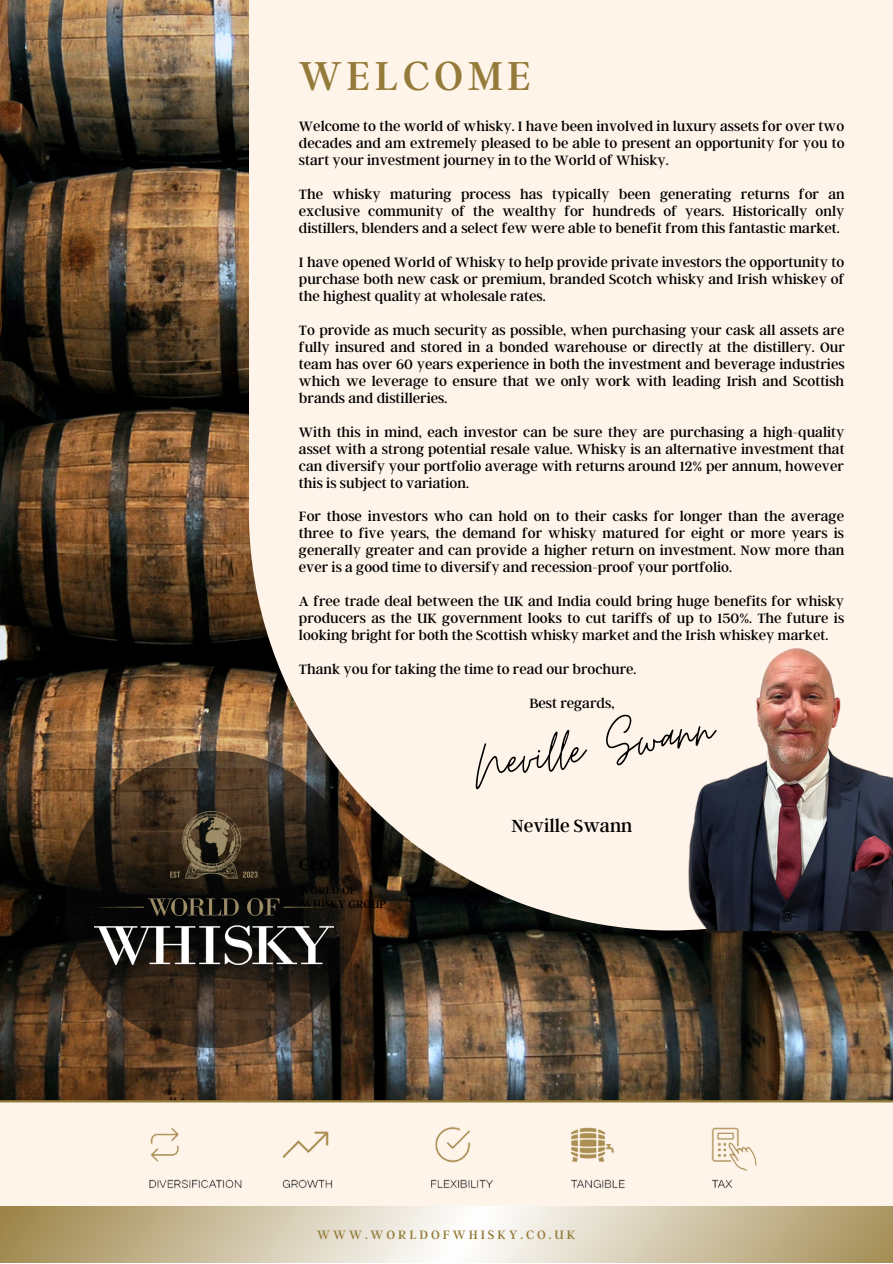
<style>
.page{position:relative;width:893px;height:1264px;background:#fff}
.page>*{position:absolute;margin:0;border:0;box-sizing:border-box;transform-origin:0 0}
.t1{font:61.05px "Moon Time";color:#000}
.t2{font:45px "Argent CF";letter-spacing:.1em;color:#947b39}
.t3{font:19.5px "Argent CF";color:#000}
.t4{font:15px/17px "Argent CF";color:#000;text-align:justify}
.t5{font:13.5px "Argent CF";letter-spacing:.22em;color:#947b39}
.t6{font:12px "Argent CF";color:#000}
</style>
<div class="page">
<img style="left:0;top:0;width:892px;height:1100px">
<div style="left:249px;top:0;width:643px;height:930px;background:#fff4ea"></div>
<div style="left:0;top:1102px;width:892px;height:112px;background:#fff4ea"></div>
<svg style="left:65px;top:750px;width:297px;height:298px"></svg>
<svg style="left:0;top:1206px;width:892px;height:56px"></svg>
<hr style="left:0;top:1100px;width:892px;height:2px;background:#947b39">
<img style="left:610px;top:476px;width:282px;height:454px">
<img style="left:95px;top:811px;width:238px;height:153px">
<img style="left:149px;top:1126px;width:608px;height:63px">
<p class="t2" style="left:299px;top:47px;width:233px">WELCOME</p>
<p class="t4" style="left:299px;top:117px;width:547px">Welcome to the world of whisky. I have been involved in luxury assets for over two decades and am extremely pleased to be able to present an opportunity for you to start your investment journey in to the World of Whisky.</p>
<p class="t4" style="left:299px;top:185px;width:547px">The whisky maturing process has typically been generating returns for an exclusive community of the wealthy for hundreds of years. Historically only distillers, blenders and a select few were able to benefit from this fantastic market.</p>
<p class="t4" style="left:299px;top:253px;width:547px">I have opened World of Whisky to help provide private investors the opportunity to purchase both new cask or premium, branded Scotch whisky and Irish whiskey of the highest quality at wholesale rates.</p>
<p class="t4" style="left:299px;top:321px;width:547px">To provide as much security as possible, when purchasing your cask all assets are fully insured and stored in a bonded warehouse or directly at the distillery. Our team has over 60 years experience in both the investment and beverage industries which we leverage to ensure that we only work with leading Irish and Scottish brands and distilleries.</p>
<p class="t4" style="left:299px;top:423px;width:547px">With this in mind, each investor can be sure they are purchasing a high-quality asset with a strong potential resale value. Whisky is an alternative investment that can diversify your portfolio average with returns around 12% per annum, however this is subject to variation.</p>
<p class="t4" style="left:299px;top:507px;width:547px">For those investors who can hold on to their casks for longer than the average three to five years, the demand for whisky matured for eight or more years is generally greater and can provide a higher return on investment. Now more than ever is a good time to diversify and recession-proof your portfolio.</p>
<p class="t4" style="left:299px;top:592px;width:546px">A free trade deal between the UK and India could bring huge benefits for whisky producers as the UK government looks to cut tariffs of up to 150%. The future is looking bright for both the Scottish whisky market and the Irish whiskey market.</p>
<p class="t4" style="left:299px;top:660px;width:339px">Thank you for taking the time to read our brochure.</p>
<p class="t4" style="left:529px;top:694px;width:86px">Best regards,</p>
<p class="t1" style="left:466px;top:729px;width:245px;rotate:-9deg">Neville Swann</p>
<p class="t6" style="left:299px;top:882px;width:59px">WORLD OF</p>
<p class="t6" style="left:301px;top:896px;width:86px">WHISKY GROUP</p>
<p class="t3" style="left:511px;top:813px;width:123px">Neville Swann</p>
<p class="t5" style="left:317px;top:1225px;width:259px">WWW.WORLDOFWHISKY.CO.UK</p>
</div>
